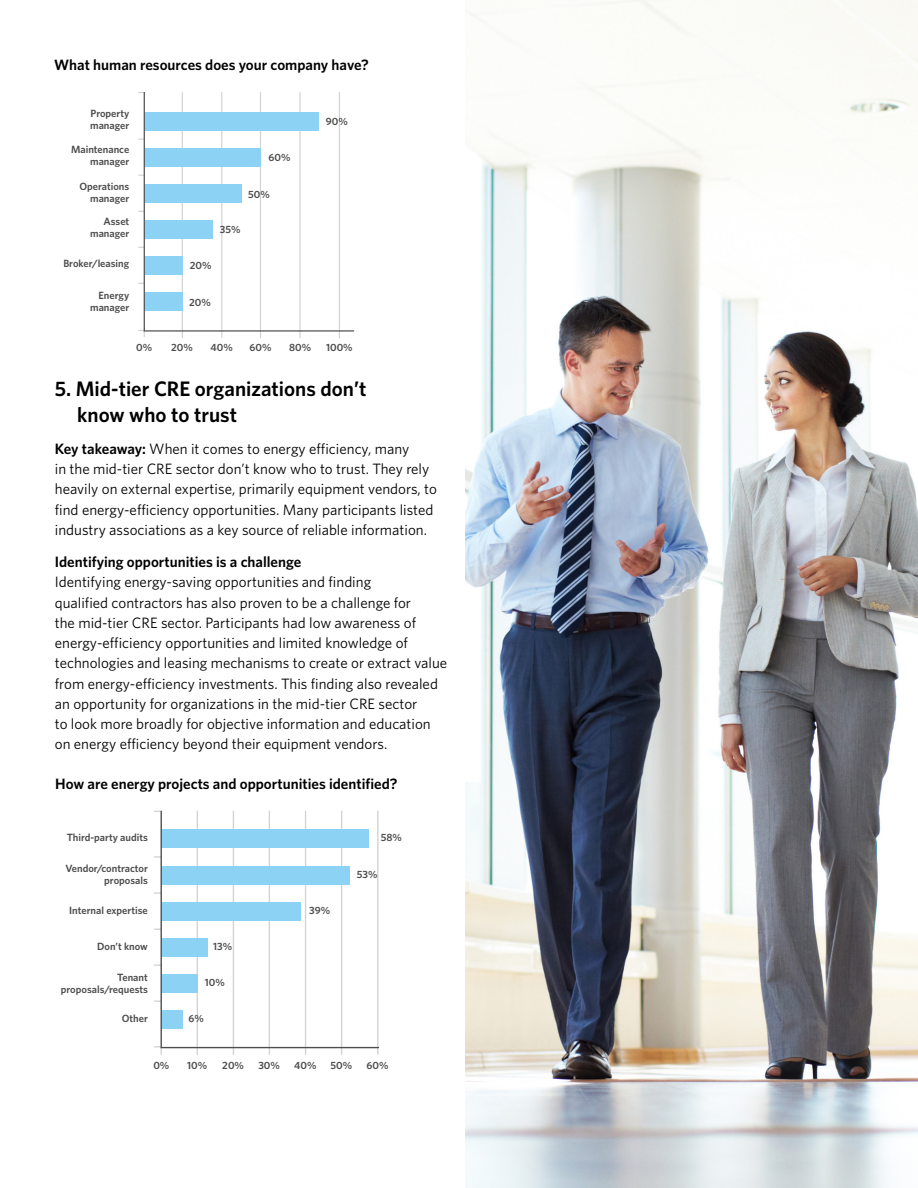
<style>
.page{position:relative;width:918px;height:1188px;background:#fff}
.page>*{position:absolute;margin:0;border:0;box-sizing:border-box;transform-origin:0 0}
.t1{font:600 21px/25.5px "Whitney";color:#000}
.t2{font:15px/20.2px "Whitney";color:#000}
.t3{font:600 15px "Whitney";color:#000}
.t4{font:600 10.5px/12px "Whitney";color:#4d4d4f;text-align:right}
.s1{font-weight:600}
</style>
<div class="page">
<hr style="left:182px;top:92px;width:1px;height:246px;background:#d1d3d4">
<hr style="left:221px;top:92px;width:1px;height:246px;background:#d1d3d4">
<hr style="left:260px;top:92px;width:1px;height:246px;background:#d1d3d4">
<hr style="left:299px;top:92px;width:2px;height:246px;background:#d1d3d4">
<hr style="left:339px;top:92px;width:1px;height:246px;background:#d1d3d4">
<svg style="left:138px;top:329px;width:7px;height:8px"></svg>
<svg style="left:144px;top:92px;width:210px;height:240px"></svg>
<hr style="left:197px;top:811px;width:1px;height:244px;background:#d1d3d4">
<hr style="left:233px;top:811px;width:1px;height:244px;background:#d1d3d4">
<hr style="left:269px;top:811px;width:1px;height:244px;background:#d1d3d4">
<hr style="left:305px;top:811px;width:1px;height:244px;background:#d1d3d4">
<hr style="left:341px;top:811px;width:1px;height:244px;background:#d1d3d4">
<hr style="left:377px;top:811px;width:2px;height:244px;background:#d1d3d4">
<svg style="left:154px;top:1046px;width:8px;height:9px"></svg>
<svg style="left:154px;top:856px;width:7px;height:2px"></svg>
<svg style="left:154px;top:892px;width:7px;height:2px"></svg>
<svg style="left:154px;top:964px;width:7px;height:2px"></svg>
<svg style="left:154px;top:1000px;width:7px;height:2px"></svg>
<svg style="left:161px;top:811px;width:218px;height:237px"></svg>
<img style="left:465px;top:0;width:453px;height:1188px">
<h5 class="t3" style="left:54px;top:54px;width:316px">What human resources does your company have?</h5>
<p class="t4" style="left:90px;top:107px;width:41px;text-align:left">Property manager</p>
<p class="t4" style="left:71px;top:143px;width:60px">Maintenance manager</p>
<p class="t4" style="left:79px;top:180px;width:51px">Operations manager</p>
<p class="t4" style="left:90px;top:216px;width:41px">Asset manager</p>
<p class="t4" style="left:63px;top:257px;width:67px">Broker/leasing</p>
<p class="t4" style="left:90px;top:290px;width:41px">Energy manager</p>
<p class="t4" style="left:326px;top:115px;width:23px">90%</p>
<p class="t4" style="left:269px;top:151px;width:23px">60%</p>
<p class="t4" style="left:248px;top:188px;width:23px">50%</p>
<p class="t4" style="left:220px;top:223px;width:22px">35%</p>
<p class="t4" style="left:190px;top:259px;width:23px">20%</p>
<p class="t4" style="left:189px;top:296px;width:23px">20%</p>
<p class="t4" style="left:136px;top:341px;width:18px">0%</p>
<p class="t4" style="left:171px;top:341px;width:23px">20%</p>
<p class="t4" style="left:211px;top:341px;width:24px">40%</p>
<p class="t4" style="left:249px;top:341px;width:23px">60%</p>
<p class="t4" style="left:289px;top:341px;width:24px">80%</p>
<p class="t4" style="left:326px;top:341px;width:28px">100%</p>
<h3 class="t1" style="left:77px;top:376px;width:291px;text-indent:-22px">5. Mid-tier CRE organizations don’t know who to trust</h3>
<p class="t2" style="left:55px;top:438px;width:384px"><span class="s1">Key takeaway:</span> When it comes to energy efficiency, many<br>in the mid-tier CRE sector don’t know who to trust. They rely heavily on external expertise, primarily equipment vendors, to find energy-efficiency opportunities. Many participants listed industry associations as a key source of reliable information.</p>
<h5 class="t3" style="left:55px;top:552px;width:248px">Identifying opportunities is a challenge</h5>
<p class="t2" style="left:55px;top:572px;width:394px">Identifying energy-saving opportunities and finding<br>qualified contractors has also proven to be a challenge for<br>the mid-tier CRE sector. Participants had low awareness of energy-efficiency opportunities and limited knowledge of technologies and leasing mechanisms to create or extract value from energy-efficiency investments. This finding also revealed an opportunity for organizations in the mid-tier CRE sector<br>to look more broadly for objective information and education on energy efficiency beyond their equipment vendors.</p>
<h5 class="t3" style="left:55px;top:774px;width:344px">How are energy projects and opportunities identified?</h5>
<p class="t4" style="left:67px;top:831px;width:83px">Third-party audits</p>
<p class="t4" style="left:65px;top:862px;width:84px">Vendor/contractor proposals</p>
<p class="t4" style="left:69px;top:904px;width:80px">Internal expertise</p>
<p class="t4" style="left:97px;top:940px;width:52px">Don’t know</p>
<p class="t4" style="left:61px;top:971px;width:88px">Tenant proposals/requests</p>
<p class="t4" style="left:122px;top:1012px;width:28px">Other</p>
<p class="t4" style="left:213px;top:940px;width:20px">13%</p>
<p class="t4" style="left:205px;top:976px;width:22px">10%</p>
<p class="t4" style="left:189px;top:1012px;width:17px">6%</p>
<p class="t4" style="left:309px;top:904px;width:22px">39%</p>
<p class="t4" style="left:381px;top:831px;width:23px">58%</p>
<p class="t4" style="left:357px;top:868px;width:22px">53%</p>
<p class="t4" style="left:153px;top:1059px;width:18px">0%</p>
<p class="t4" style="left:187px;top:1059px;width:22px">10%</p>
<p class="t4" style="left:222px;top:1059px;width:23px">20%</p>
<p class="t4" style="left:258px;top:1059px;width:23px">30%</p>
<p class="t4" style="left:294px;top:1059px;width:24px">40%</p>
<p class="t4" style="left:331px;top:1059px;width:23px">50%</p>
<p class="t4" style="left:367px;top:1059px;width:23px">60%</p>
</div>
